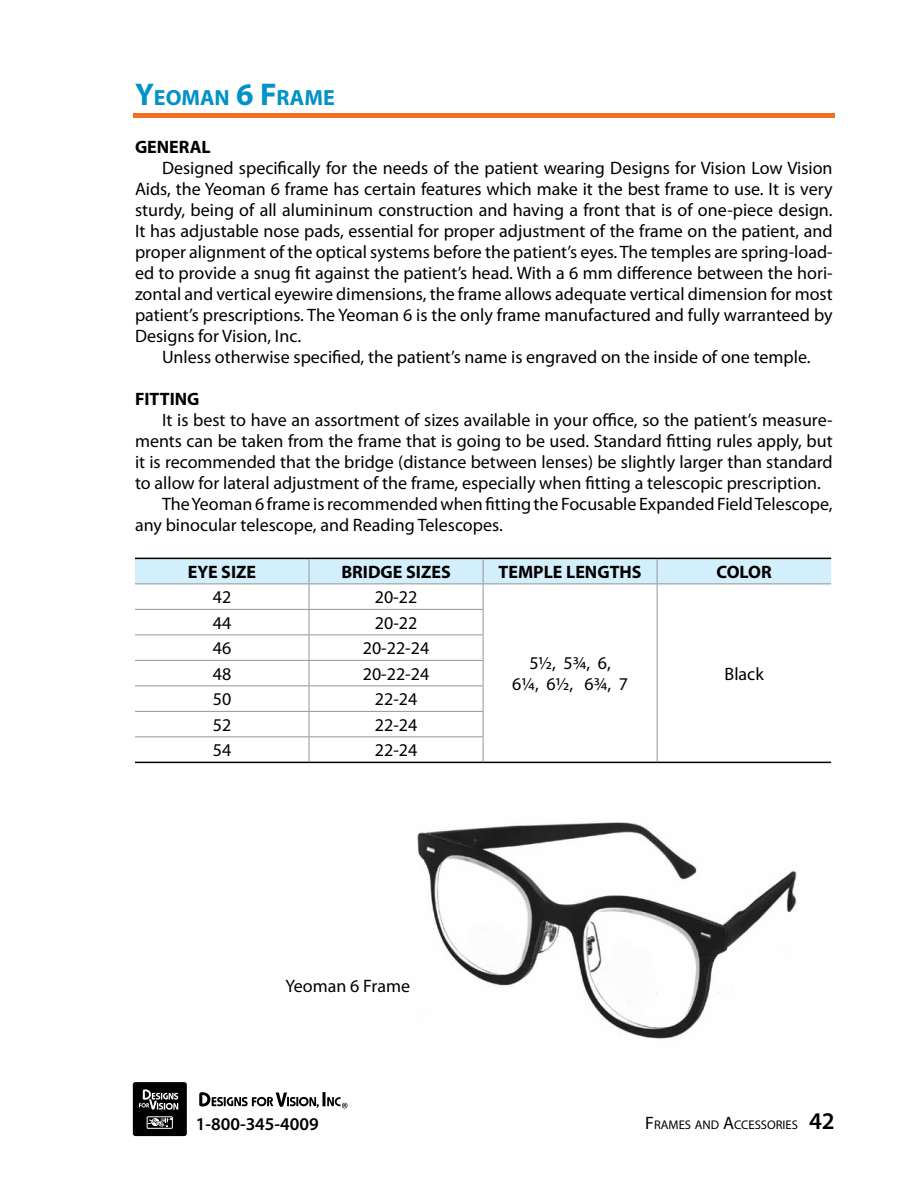
<style>
.page{position:relative;width:918px;height:1188px;background:#fff}
.page>*{position:absolute;margin:0;border:0;box-sizing:border-box;transform-origin:0 0}
.t1{font:700 22.05px "Myriad Pro";color:#0092c8}
.t2{font:18px/21px "Myriad Pro";color:#000;text-align:justify}
.t3{font:700 18px "Myriad Pro";color:#000}
.t4{font:600 18px "Myriad Pro";color:#000}
.t5{font:12.6px "Myriad Pro";color:#000}
.s1{font-size:31.5px}
.s2{font-size:18px}
.s3{font-weight:600;font-size:24px}
</style>
<div class="page">
<div style="left:133px;top:113px;width:702px;height:5px;background:#f36f21"></div>
<svg style="left:199px;top:1092px;width:148px;height:16px"></svg>
<div style="left:133px;top:1082px;width:54px;height:54px;background:#000;border-radius:3px"></div>
<div style="left:147px;top:1117px;width:26px;height:12px;border:1px solid #fff"></div>
<svg style="left:148px;top:1117px;width:24px;height:11px"></svg>
<svg style="left:139px;top:1089px;width:40px;height:21px"></svg>
<hr style="left:135px;top:762px;width:174px;height:1px;background:#000">
<hr style="left:309px;top:762px;width:174px;height:1px;background:#000">
<hr style="left:483px;top:762px;width:174px;height:1px;background:#000">
<hr style="left:657px;top:762px;width:174px;height:1px;background:#000">
<svg style="left:135px;top:558px;width:696px;height:204px"></svg>
<img style="left:417px;top:822px;width:380px;height:217px">
<p class="t1" style="left:135px;top:83px;width:201px"><span class="s1">Y</span>EOMAN <span class="s1">6 F</span> RAME</p>
<p class="t3" style="left:135px;top:135px;width:77px">GENERAL</p>
<p class="t2" style="left:135px;top:157px;width:699px;text-indent:27px">Designed specifically for the needs of the patient wearing Designs for Vision Low Vision Aids, the Yeoman 6 frame has certain features which make it the best frame to use. It is very sturdy, being of all alumininum construction and having a front that is of one-piece design.<br>It has adjustable nose pads, essential for proper adjustment of the frame on the patient, and proper alignment of the optical systems before the patient’s eyes. The temples are spring-load&shy;ed to provide a snug fit against the patient’s head. With a 6 mm difference between the hori&shy;zontal and vertical eyewire dimensions, the frame allows adequate vertical dimension for most patient’s prescriptions. The Yeoman 6 is the only frame manufactured and fully warranteed by Designs for Vision, Inc.</p>
<p class="t2" style="left:162px;top:346px;width:650px">Unless otherwise specified, the patient’s name is engraved on the inside of one temple.</p>
<p class="t3" style="left:135px;top:387px;width:66px">FITTING</p>
<p class="t2" style="left:162px;top:409px;width:672px">It is best to have an assortment of sizes available in your office, so the patient’s measure-</p>
<p class="t2" style="left:135px;top:430px;width:699px">ments can be taken from the frame that is going to be used. Standard fitting rules apply, but</p>
<p class="t2" style="left:135px;top:451px;width:699px">it is recommended that the bridge (distance between lenses) be slightly larger than standard</p>
<p class="t2" style="left:135px;top:472px;width:688px">to allow for lateral adjustment of the frame, especially when fitting a telescopic prescription.</p>
<p class="t2" style="left:162px;top:493px;width:672px">The Yeoman 6 frame is recommended when fitting the Focusable Expanded Field Telescope,</p>
<p class="t2" style="left:135px;top:514px;width:369px">any binocular telescope, and Reading Telescopes.</p>
<p class="t3" style="left:188px;top:560px;width:70px">EYE SIZE</p>
<p class="t3" style="left:341px;top:560px;width:111px">BRIDGE SIZES</p>
<p class="t3" style="left:499px;top:560px;width:145px">TEMPLE LENGTHS</p>
<p class="t3" style="left:717px;top:560px;width:57px">COLOR</p>
<p class="t2" style="left:213px;top:587px;width:20px">42</p>
<p class="t2" style="left:375px;top:587px;width:44px">20-22</p>
<p class="t2" style="left:213px;top:612px;width:20px">44</p>
<p class="t2" style="left:375px;top:612px;width:44px">20-22</p>
<p class="t2" style="left:213px;top:638px;width:20px">46</p>
<p class="t2" style="left:363px;top:638px;width:68px">20-22-24</p>
<p class="t2" style="left:213px;top:663px;width:20px">48</p>
<p class="t2" style="left:363px;top:663px;width:68px">20-22-24</p>
<p class="t2" style="left:213px;top:689px;width:20px">50</p>
<p class="t2" style="left:375px;top:689px;width:44px">22-24</p>
<p class="t2" style="left:213px;top:714px;width:20px">52</p>
<p class="t2" style="left:375px;top:714px;width:44px">22-24</p>
<p class="t2" style="left:213px;top:740px;width:20px">54</p>
<p class="t2" style="left:375px;top:740px;width:44px">22-24</p>
<p class="t2" style="left:512px;top:653px;width:117px;text-align:center">5½, 5¾, 6,<br>6¼, 6½, 6¾, 7</p>
<p class="t2" style="left:725px;top:663px;width:41px">Black</p>
<p class="t2" style="left:285px;top:975px;width:126px">Yeoman 6 Frame</p>
<p class="t4" style="left:196px;top:1112px;width:125px">1-800-345-4009</p>
<p class="t5" style="left:645px;top:1117px;width:191px"><span class="s2">F</span>RAMES AND <span class="s2">A</span>CCESSORIES <span class="s3">42</span></p>
</div>
